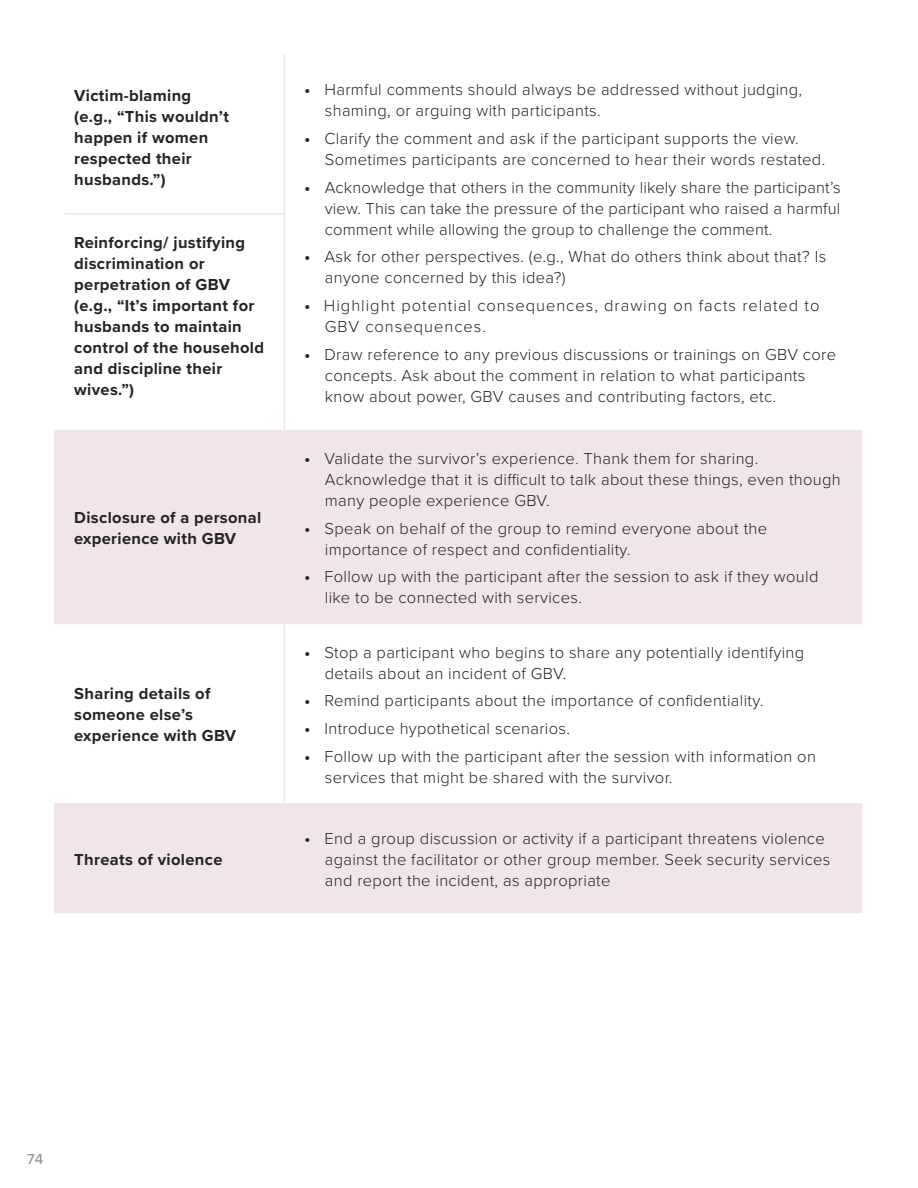
<style>
.page{position:relative;width:918px;height:1188px;background:#fff}
.page>*{position:absolute;margin:0;border:0;box-sizing:border-box;transform-origin:0 0}
.t1{font:300 16.5px/21px "Proxima Nova";letter-spacing:.02em;color:#242424}
.t2{font:700 16.5px/21px "Proxima Nova";letter-spacing:.02em;color:#242424}
.t3{font:300 16.5px/21px "Proxima Nova";letter-spacing:.06em;color:#242424}
.t4{font:500 15px "Proxima Nova";color:#939598}
.s1{font-weight:700}
</style>
<div class="page">
<svg style="left:54px;top:430px;width:808px;height:483px;fill:#f1e5e9"></svg>
<hr style="left:284px;top:54px;width:1px;height:376px;background:#f1e5e9">
<hr style="left:284px;top:430px;width:1px;height:194px;background:#f1e5e9">
<hr style="left:284px;top:624px;width:1px;height:179px;background:#f1e5e9">
<hr style="left:284px;top:803px;width:1px;height:110px;background:#f1e5e9">
<hr style="left:65px;top:213px;width:220px;height:2px;background:#f1e5e9">
<p class="t2" style="left:74px;top:85px;width:156px">Victim-blaming (e.g., “This wouldn’t happen if women respected their husbands.”)</p>
<p class="t2" style="left:74px;top:232px;width:191px">Reinforcing/ justifying discrimination or perpetration of GBV (e.g., “It’s important for husbands to maintain control of the household and discipline their wives.”)</p>
<p class="t2" style="left:74px;top:507px;width:189px">Disclosure of a personal experience with GBV</p>
<p class="t2" style="left:74px;top:683px;width:164px">Sharing details of someone else’s experience with GBV</p>
<p class="t2" style="left:74px;top:848px;width:150px">Threats of violence</p>
<p class="t1" style="left:325px;top:78px;width:479px;text-indent:-20px"><span class="s1">•</span> Harmful comments should always be addressed without judging, shaming, or arguing with participants.</p>
<p class="t1" style="left:325px;top:127px;width:502px;text-indent:-20px"><span class="s1">•</span> Clarify the comment and ask if the participant supports the view.<br>Sometimes participants are concerned to hear their words restated.</p>
<p class="t1" style="left:325px;top:176px;width:518px;text-align:justify;text-indent:-20px"><span class="s1">•</span> Acknowledge that others in the community likely share the participant’s view. This can take the pressure of the participant who raised a harmful comment while allowing the group to challenge the comment.</p>
<p class="t1" style="left:325px;top:245px;width:503px;text-indent:-20px"><span class="s1">•</span> Ask for other perspectives. (e.g., What do others think about that? Is anyone concerned by this idea?)</p>
<p class="t3" style="left:325px;top:294px;width:496px;text-indent:-20px"><span class="s1">•</span> Highlight potential consequences, drawing on facts related to<br>GBV consequences.</p>
<p class="t1" style="left:325px;top:343px;width:513px;text-indent:-20px"><span class="s1">•</span> Draw reference to any previous discussions or trainings on GBV core concepts. Ask about the comment in relation to what participants know about power, GBV causes and contributing factors, etc.</p>
<p class="t1" style="left:325px;top:447px;width:518px;text-indent:-20px"><span class="s1">•</span> Validate the survivor’s experience. Thank them for sharing.<br>Acknowledge that it is difficult to talk about these things, even though many people experience GBV.</p>
<p class="t1" style="left:325px;top:517px;width:444px;text-indent:-20px"><span class="s1">•</span> Speak on behalf of the group to remind everyone about the importance of respect and confidentiality.</p>
<p class="t1" style="left:325px;top:566px;width:495px;text-indent:-20px"><span class="s1">•</span> Follow up with the participant after the session to ask if they would like to be connected with services.</p>
<p class="t1" style="left:325px;top:641px;width:481px;text-indent:-20px"><span class="s1">•</span> Stop a participant who begins to share any potentially identifying details about an incident of GBV.</p>
<p class="t1" style="left:305px;top:690px;width:460px"><span class="s1">•</span> Remind participants about the importance of confidentiality.</p>
<p class="t1" style="left:305px;top:717px;width:267px"><span class="s1">•</span> Introduce hypothetical scenarios.</p>
<p class="t1" style="left:325px;top:745px;width:493px;text-indent:-20px"><span class="s1">•</span> Follow up with the participant after the session with information on services that might be shared with the survivor.</p>
<p class="t1" style="left:325px;top:827px;width:507px;text-indent:-20px"><span class="s1">•</span> End a group discussion or activity if a participant threatens violence against the facilitator or other group member. Seek security services and report the incident, as appropriate</p>
<p class="t4" style="left:27px;top:1148px;width:18px">74</p>
</div>
